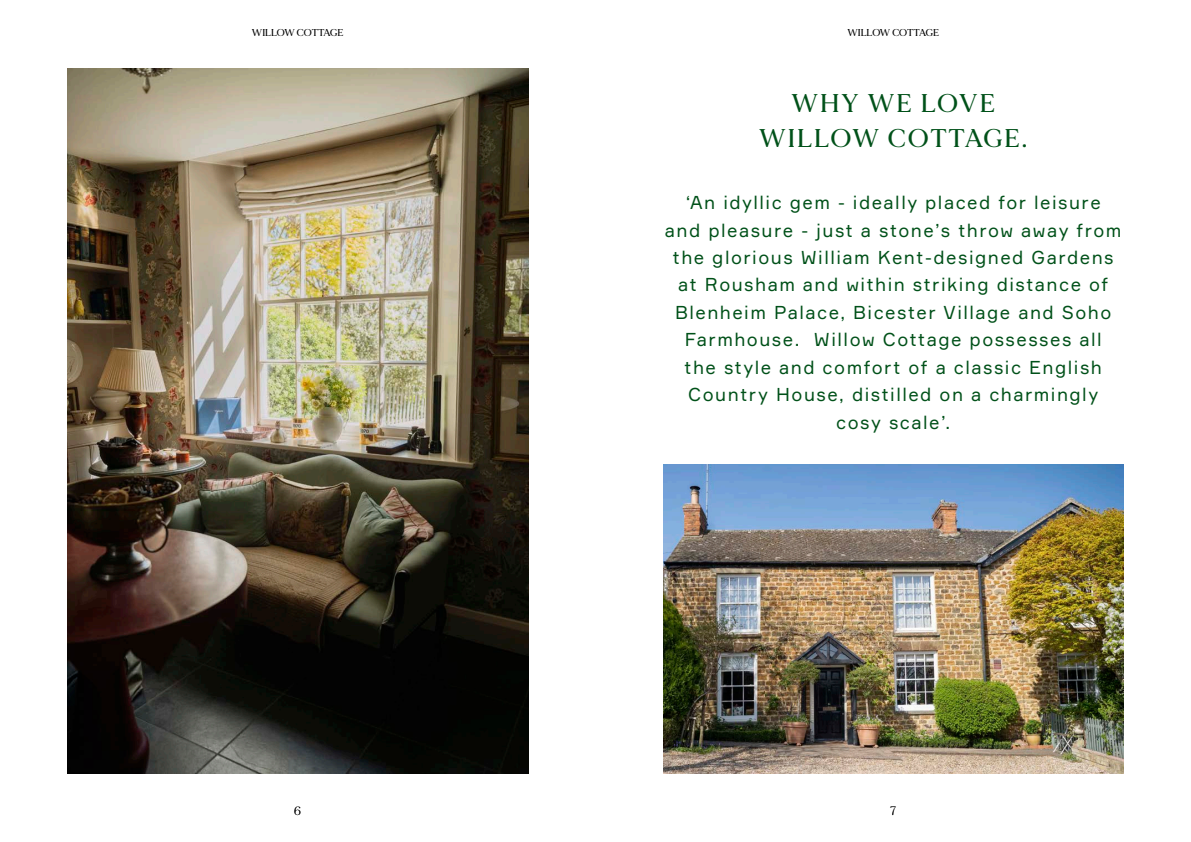
<style>
.page{position:relative;width:1191px;height:842px;background:#fff}
.page>*{position:absolute;margin:0;border:0;box-sizing:border-box;transform-origin:0 0}
.t1{font:500 25.6px/34.8px "MADE Mirage";letter-spacing:.08em;color:#005119;text-align:center}
.t2{font:18.3px/27.5px "Formular";letter-spacing:.08em;color:#005119;text-align:center}
.t3{font:12px "MADE Mirage";color:#000}
.t4{font:500 10px "MADE Mirage";color:#000}
</style>
<div class="page">
<img style="left:663px;top:465px;width:460px;height:309px">
<img style="left:68px;top:68px;width:460px;height:706px">
<p class="t4" style="left:252px;top:26px;width:93px">WILLOW COTTAGE</p>
<p class="t4" style="left:847px;top:26px;width:93px">WILLOW COTTAGE</p>
<h1 class="t1" style="left:759px;top:86px;width:270px">WHY WE LOVE<br>WILLOW COTTAGE.</h1>
<p class="t3" style="left:294px;top:803px;width:8px">6</p>
<p class="t2" style="left:665px;top:188px;width:458px">‘An idyllic gem - ideally placed for leisure<br>and pleasure - just a stone’s throw away from the glorious William Kent-designed Gardens at Rousham and within striking distance of Blenheim Palace, Bicester Village and Soho Farmhouse. Willow Cottage possesses all<br>the style and comfort of a classic English Country House, distilled on a charmingly cosy scale’.</p>
<p class="t3" style="left:890px;top:803px;width:8px">7</p>
</div>
